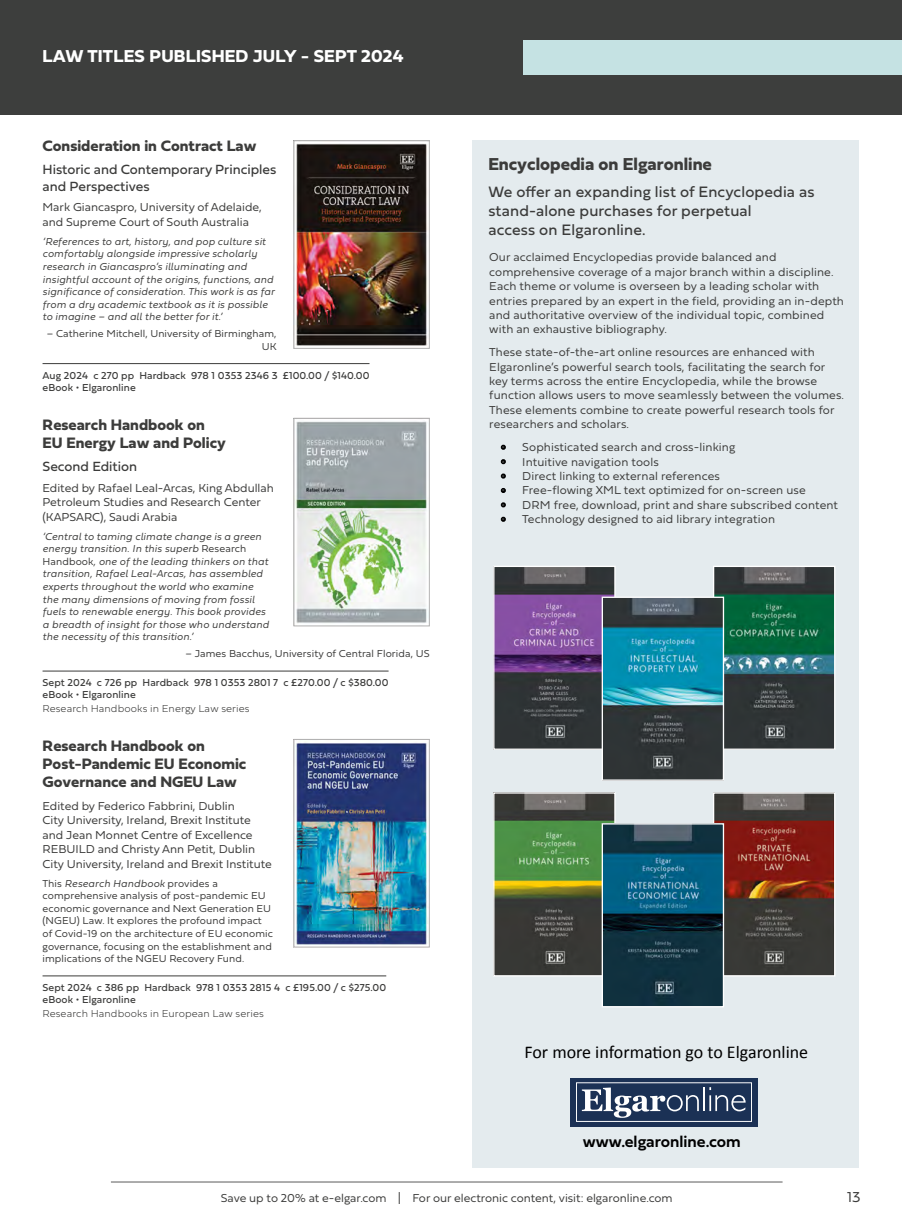
<style>
.page{position:relative;width:902px;height:1225px;background:#fff}
.page>*{position:absolute;margin:0;border:0;box-sizing:border-box;transform-origin:0 0}
.t1{font:18px "Calibri";color:#000}
.t2{font:700 18px "Fieldwork Hum";letter-spacing:.01em;color:#fff}
.t3{font:700 18px "Fieldwork Hum";color:#3c3c3b}
.t4{font:700 16.5px "Fieldwork Hum Demi";color:#000}
.t5{font:700 15.75px/18px "Fieldwork Hum";color:#3c3c3b}
.t6{font:15.75px/18.9px "Fieldwork Hum";letter-spacing:.01em;color:#3c3c3b}
.t7{font:15px "Fieldwork Hum Light";color:#3c3c3b}
.t8{font:13.8px/16.5px "Fieldwork Hum";color:#3c3c3b}
.t9{font:12px/14.4px "Fieldwork Hum Light";letter-spacing:.01em;color:#3c3c3b}
.t10{font:italic 300 10.5px/12.6px "Fieldwork";letter-spacing:.01em;color:#3c3c3b}
.t11{font:10.5px/12.6px "Fieldwork Hum Light";letter-spacing:.01em;color:#3c3c3b;text-align:right}
.t12{font:10.5px/12px "Fieldwork Hum";letter-spacing:.01em;color:#3c3c3b}
.t13{font:100 10.5px "Fieldwork Hum";letter-spacing:.01em;color:#3c3c3b}
.s1{font-family:"Fieldwork Hum Light";font-weight:400;font-style:normal}
.s2{color:#000}
.s3{font-size:18px}
</style>
<div class="page">
<hr style="left:111px;top:1181px;width:671px;height:1px;background:#3c3c3b">
<hr style="left:43px;top:363px;width:326px;height:1px;background:#3c3c3b">
<hr style="left:43px;top:670px;width:345px;height:1px;background:#3c3c3b">
<hr style="left:43px;top:975px;width:343px;height:1px;background:#3c3c3b">
<img style="left:295px;top:421px;width:132px;height:202px">
<div style="left:293px;top:418px;width:136px;height:208px;border:1px solid #b3b2b2"></div>
<img style="left:295px;top:741px;width:132px;height:204px">
<div style="left:293px;top:739px;width:136px;height:208px;border:1px solid #b3b2b2"></div>
<img style="left:295px;top:143px;width:132px;height:203px">
<div style="left:293px;top:140px;width:136px;height:209px;border:1px solid #b3b2b2"></div>
<div style="left:0;top:0;width:901px;height:115px;background:#3d3e3d"></div>
<div style="left:523px;top:40px;width:378px;height:34px;background:#c5e2e3"></div>
<div style="left:472px;top:140px;width:387px;height:1027px;background:#e4ebee"></div>
<div style="left:570px;top:1077px;width:187px;height:49px;background:#1b3155"></div>
<svg style="left:576px;top:1082px;width:176px;height:40px"></svg>
<img style="left:495px;top:568px;width:118px;height:180px">
<div style="left:493px;top:566px;width:122px;height:184px;border:1px solid #fff"></div>
<img style="left:714px;top:568px;width:119px;height:180px">
<div style="left:712px;top:566px;width:123px;height:184px;border:1px solid #fff"></div>
<img style="left:603px;top:598px;width:119px;height:181px">
<div style="left:601px;top:596px;width:123px;height:185px;border:1px solid #fff"></div>
<img style="left:495px;top:794px;width:118px;height:180px">
<div style="left:493px;top:792px;width:122px;height:184px;border:1px solid #fff"></div>
<img style="left:714px;top:794px;width:119px;height:180px">
<div style="left:712px;top:792px;width:123px;height:184px;border:1px solid #fff"></div>
<img style="left:603px;top:825px;width:119px;height:180px">
<div style="left:601px;top:823px;width:123px;height:184px;border:1px solid #fff"></div>
<h1 class="t2" style="left:43px;top:42px;width:362px">LAW TITLES PUBLISHED JULY - SEPT 2024</h1>
<h3 class="t5" style="left:43px;top:136px;width:215px">Consideration in Contract Law</h3>
<p class="t8" style="left:43px;top:161px;width:235px">Historic and Contemporary Principles and Perspectives</p>
<p class="t9" style="left:43px;top:200px;width:221px">Mark Giancaspro, University of Adelaide, and Supreme Court of South Australia</p>
<p class="t10" style="left:43px;top:234px;width:234px">‘References to art, history, and pop culture sit comfortably alongside impressive scholarly research in Giancaspro’s illuminating and insightful account of the origins, functions, and significance of consideration. This work is as far from a dry academic textbook as it is possible to imagine – and all the better for it.’</p>
<p class="t11" style="left:47px;top:327px;width:231px">– Catherine Mitchell, University of Birmingham,<br>UK</p>
<p class="t12" style="left:43px;top:369px;width:328px">Aug 2024 c 270 pp Hardback 978 1 0353 2346 3 £100.00 / $140.00 eBook • Elgaronline</p>
<h3 class="t5" style="left:43px;top:415px;width:185px">Research Handbook on<br>EU Energy Law and Policy</h3>
<p class="t8" style="left:43px;top:457px;width:96px">Second Edition</p>
<p class="t9" style="left:43px;top:480px;width:233px">Edited by Rafael Leal-Arcas, King Abdullah<br>Petroleum Studies and Research Center (KAPSARC), Saudi Arabia</p>
<p class="t10" style="left:43px;top:529px;width:228px">‘Central to taming climate change is a green energy transition. In this superb <span class="s1">Research Handbook</span>, one of the leading thinkers on that transition, Rafael Leal-Arcas, has assembled experts throughout the world who examine the many dimensions of moving from fossil fuels to renewable energy. This book provides a breadth of insight for those who understand the necessity of this transition.’</p>
<p class="t11" style="left:185px;top:647px;width:246px">– James Bacchus, University of Central Florida, US</p>
<p class="t12" style="left:43px;top:676px;width:347px">Sept 2024 c 726 pp Hardback 978 1 0353 2801 7 c £270.00 / c $380.00 eBook • Elgaronline</p>
<p class="t13" style="left:43px;top:700px;width:209px">Research Handbooks in Energy Law series</p>
<h3 class="t5" style="left:43px;top:736px;width:205px">Research Handbook on<br>Post-Pandemic EU Economic<br>Governance and NGEU Law</h3>
<p class="t9" style="left:43px;top:798px;width:231px">Edited by Federico Fabbrini, Dublin<br>City University, Ireland, Brexit Institute and Jean Monnet Centre of Excellence REBUILD and Christy Ann Petit, Dublin City University, Ireland and Brexit Institute</p>
<p class="t10" style="left:43px;top:876px;width:177px"><span class="s1">This</span> Research Handbook <span class="s1">provides a</span></p>
<p class="t11" style="left:43px;top:889px;width:232px;text-align:left">comprehensive analysis of post-pandemic EU economic governance and Next Generation EU (NGEU) Law. It explores the profound impact of Covid-19 on the architecture of EU economic governance, focusing on the establishment and implications of the NGEU Recovery Fund.</p>
<p class="t12" style="left:43px;top:981px;width:345px">Sept 2024 c 386 pp Hardback 978 1 0353 2815 4 c £195.00 / c $275.00 eBook • Elgaronline</p>
<p class="t13" style="left:43px;top:1004px;width:223px">Research Handbooks in European Law series</p>
<h1 class="t3" style="left:488px;top:150px;width:225px">Encyclopedia on Elgaronline</h1>
<h3 class="t6" style="left:488px;top:182px;width:328px">We offer an expanding list of Encyclopedia as stand-alone purchases for perpetual<br>access on Elgaronline.</h3>
<p class="t9" style="left:489px;top:249px;width:356px">Our acclaimed Encyclopedias provide balanced and comprehensive coverage of a major branch within a discipline.<br>Each theme or volume is overseen by a leading scholar with entries prepared by an expert in the field, providing an in-depth and authoritative overview of the individual topic, combined with an exhaustive bibliography.</p>
<p class="t9" style="left:489px;top:344px;width:356px">These state-of-the-art online resources are enhanced with Elgaronline’s powerful search tools, facilitating the search for key terms across the entire Encyclopedia, while the browse function allows users to move seamlessly between the volumes.<br>These elements combine to create powerful research tools for researchers and scholars.</p>
<p class="t9" style="left:501px;top:439px;width:235px"><span class="s2">•</span> Sophisticated search and cross-linking</p>
<p class="t9" style="left:501px;top:454px;width:159px"><span class="s2">•</span> Intuitive navigation tools</p>
<p class="t9" style="left:501px;top:468px;width:220px"><span class="s2">•</span> Direct linking to external references</p>
<p class="t9" style="left:501px;top:482px;width:306px"><span class="s2">•</span> Free-flowing XML text optimized for on-screen use</p>
<p class="t9" style="left:501px;top:497px;width:338px"><span class="s2">•</span> DRM free, download, print and share subscribed content</p>
<p class="t9" style="left:501px;top:511px;width:275px"><span class="s2">•</span> Technology designed to aid library integration</p>
<h1 class="t1" style="left:524px;top:1039px;width:285px">For more information go to Elgaronline</h1>
<h2 class="t4" style="left:582px;top:1128px;width:159px">www.elgaronline.com</h2>
<p class="t9" style="left:221px;top:1190px;width:453px">Save up to 20% at e-elgar.com <span class="s3">I</span> For our electronic content, visit: elgaronline.com</p>
<p class="t7" style="left:846px;top:1184px;width:15px">13</p>
</div>
